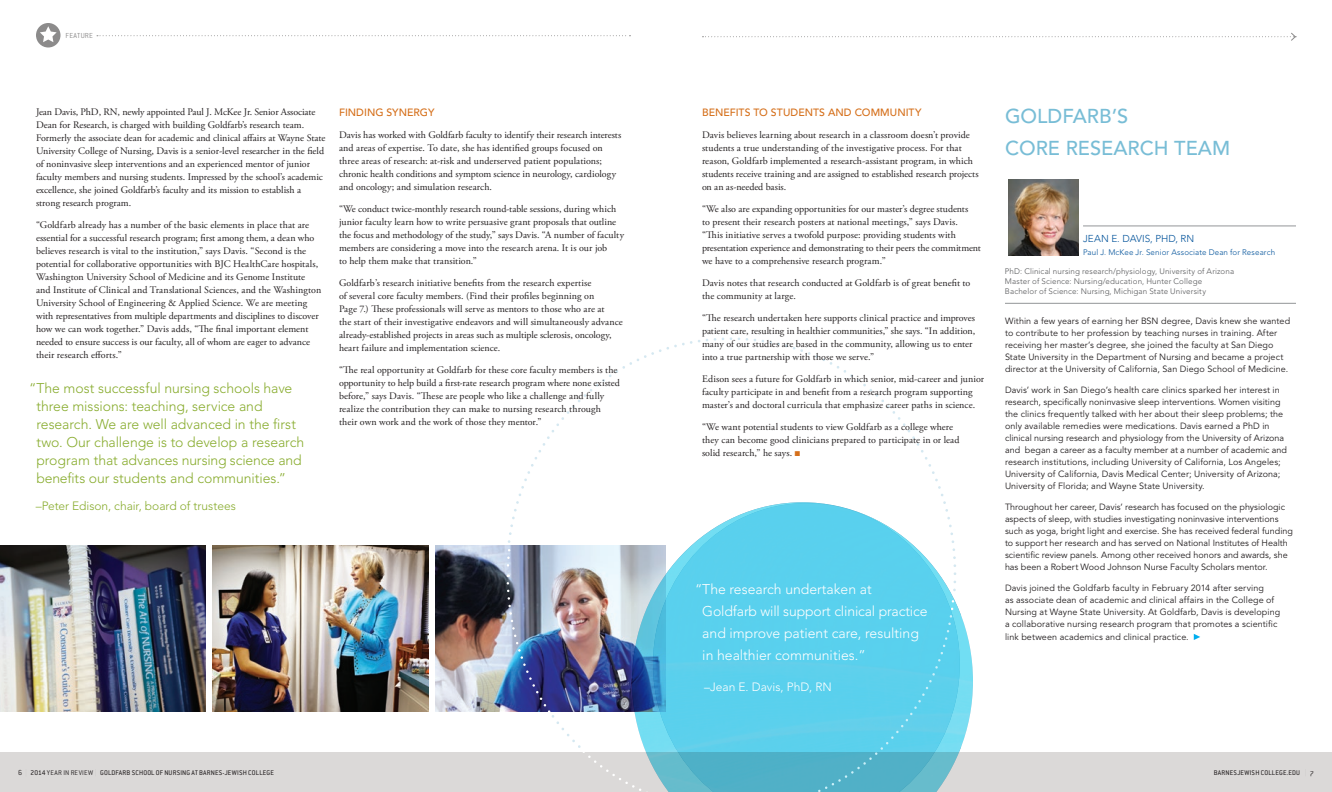
<style>
.page{position:relative;width:1332px;height:792px;background:#fff}
.page>*{position:absolute;margin:0;border:0;box-sizing:border-box;transform-origin:0 0}
.t1{font:500 20px/32px "Avenir";color:#78bdd6}
.t2{font:300 14px/18px "Avenir";letter-spacing:-.005em;color:#88ac2e}
.t3{font:300 14px/22px "Avenir";color:#fff}
.t4{font:300 12px "Avenir";color:#88ac2e}
.t5{font:300 12px "Avenir";color:#fff}
.t6{font:500 10.5px "Avenir";color:#d56f1a}
.t7{font:10px/13px "Adobe Garamond Pro";color:#231f20}
.t8{font:300 10px "Avenir";color:#01529a}
.t9{font:9px/12px "Avenir";letter-spacing:.005em;color:#231f20}
.t10{font:300 8px/10px "Avenir";letter-spacing:.015em;color:#57585a}
.t11{font:300 8px "Avenir";letter-spacing:.015em;color:#01529a}
.t12{font:300 8px "Conduit OSITC";letter-spacing:.025em;color:#8c8b8b}
.t13{font:7.5px "Conduit ITC";letter-spacing:.02em;color:#231f20}
.s1{color:#d56f1a}
.s2{font-family:"Conduit OSITC";font-weight:300;font-size:8px}
.s3{font-weight:300}
</style>
<div class="page">
<div style="left:666px;top:752px;width:666px;height:40px;background:#dbd9d8"></div>
<div style="left:0;top:752px;width:666px;height:40px;background:#dbd9d8"></div>
<img style="left:436px;top:545px;width:196px;height:167px">
<img style="left:632px;top:575px;width:341px;height:175px">
<svg style="left:505px;top:339px;width:212px;height:236px"></svg>
<img style="left:505px;top:581px;width:148px;height:210px">
<svg style="left:702px;top:32px;width:595px;height:9px"></svg>
<svg style="left:36px;top:23px;width:25px;height:25px"></svg>
<svg style="left:97px;top:35px;width:534px;height:1px"></svg>
<img style="left:1008px;top:180px;width:71px;height:76px">
<img style="left:0;top:545px;width:205px;height:167px">
<img style="left:213px;top:545px;width:215px;height:167px">
<svg style="left:754px;top:339px;width:192px;height:164px"></svg>
<svg style="left:508px;top:340px;width:192px;height:203px"></svg>
<svg style="left:551px;top:715px;width:30px;height:33px"></svg>
<hr style="left:1083px;top:226px;width:213px;height:1px;background:#939598">
<hr style="left:1005px;top:303px;width:291px;height:1px;background:#939598">
<svg style="left:1194px;top:634px;width:6px;height:6px"></svg>
<img style="left:653px;top:503px;width:307px;height:289px">
<p class="t12" style="left:66px;top:31px;width:29px">FEATURE</p>
<p class="t7" style="left:36px;top:106px;width:291px">Jean Davis, PhD, RN, newly appointed Paul J. McKee Jr. Senior Associate Dean for Research, is charged with building Goldfarb’s research team.<br>Formerly the associate dean for academic and clinical affairs at Wayne State University College of Nursing, Davis is a senior-level researcher in the field of noninvasive sleep interventions and an experienced mentor of junior faculty members and nursing students. Impressed by the school’s academic excellence, she joined Goldfarb’s faculty and its mission to establish a strong research program.</p>
<p class="t7" style="left:36px;top:219px;width:287px">“Goldfarb already has a number of the basic elements in place that are essential for a successful research program; first among them, a dean who believes research is vital to the institution,” says Davis. “Second is the potential for collaborative opportunities with BJC HealthCare hospitals, Washington University School of Medicine and its Genome Institute and Institute of Clinical and Translational Sciences, and the Washington University School of Engineering &amp; Applied Science. We are meeting with representatives from multiple departments and disciplines to discover how we can work together.” Davis adds, “The final important element needed to ensure success is our faculty, all of whom are eager to advance their research efforts.”</p>
<p class="t2" style="left:36px;top:379px;width:269px;text-indent:-7px">“The most successful nursing schools have three missions: teaching, service and research. We are well advanced in the first two. Our challenge is to develop a research program that advances nursing science and benefits our students and communities.”</p>
<p class="t4" style="left:36px;top:499px;width:202px">–Peter Edison, chair, board of trustees</p>
<p class="t6" style="left:339px;top:106px;width:97px">FINDING SYNERGY</p>
<p class="t7" style="left:339px;top:129px;width:284px">Davis has worked with Goldfarb faculty to identify their research interests and areas of expertise. To date, she has identified groups focused on three areas of research: at-risk and underserved patient populations; chronic health conditions and symptom science in neurology, cardiology and oncology; and simulation research.</p>
<p class="t7" style="left:339px;top:203px;width:287px">“We conduct twice-monthly research round-table sessions, during which junior faculty learn how to write persuasive grant proposals that outline the focus and methodology of the study,” says Davis. “A number of faculty members are considering a move into the research arena. It is our job<br>to help them make that transition.”</p>
<p class="t7" style="left:339px;top:277px;width:285px">Goldfarb’s research initiative benefits from the research expertise<br>of several core faculty members. (Find their profiles beginning on<br>Page 7.) These professionals will serve as mentors to those who are at<br>the start of their investigative endeavors and will simultaneously advance already-established projects in areas such as multiple sclerosis, oncology, heart failure and implementation science.</p>
<p class="t7" style="left:339px;top:364px;width:282px">“The real opportunity at Goldfarb for these core faculty members is the opportunity to help build a first-rate research program where none existed before,” says Davis. “These are people who like a challenge and fully realize the contribution they can make to nursing research through their own work and the work of those they mentor.”</p>
<p class="t6" style="left:702px;top:106px;width:221px">BENEFITS TO STUDENTS AND COMMUNITY</p>
<p class="t7" style="left:702px;top:129px;width:278px">Davis believes learning about research in a classroom doesn’t provide students a true understanding of the investigative process. For that reason, Goldfarb implemented a research-assistant program, in which students receive training and are assigned to established research projects on an as-needed basis.</p>
<p class="t7" style="left:702px;top:203px;width:280px">“We also are expanding opportunities for our master’s degree students<br>to present their research posters at national meetings,” says Davis. “This initiative serves a twofold purpose: providing students with presentation experience and demonstrating to their peers the commitment we have to a comprehensive research program.”</p>
<p class="t7" style="left:702px;top:277px;width:270px">Davis notes that research conducted at Goldfarb is of great benefit to the community at large.</p>
<p class="t7" style="left:702px;top:312px;width:275px">“The research undertaken here supports clinical practice and improves patient care, resulting in healthier communities,” she says. “In addition, many of our studies are based in the community, allowing us to enter into a true partnership with those we serve.”</p>
<p class="t7" style="left:702px;top:373px;width:284px">Edison sees a future for Goldfarb in which senior, mid-career and junior faculty participate in and benefit from a research program supporting master’s and doctoral curricula that emphasize career paths in science.</p>
<p class="t7" style="left:702px;top:421px;width:259px">“We want potential students to view Goldfarb as a college where they can become good clinicians prepared to participate in or lead solid research,” he says. <span class="s1">■</span></p>
<h2 class="t3" style="left:702px;top:578px;width:227px;text-indent:-7px">“The research undertaken at Goldfarb will support clinical practice and improve patient care, resulting in healthier communities.”</h2>
<p class="t5" style="left:704px;top:680px;width:129px">–Jean E. Davis, PhD, RN</p>
<h1 class="t1" style="left:1005px;top:101px;width:227px">GOLDFARB’S<br>CORE RESEARCH TEAM</h1>
<p class="t8" style="left:1083px;top:232px;width:113px">JEAN E. DAVIS, PHD, RN</p>
<p class="t11" style="left:1083px;top:248px;width:194px">Paul J. McKee Jr. Senior Associate Dean for Research</p>
<p class="t10" style="left:1005px;top:266px;width:231px">PhD: Clinical nursing research/physiology, University of Arizona<br>Master of Science: Nursing/education, Hunter College<br>Bachelor of Science: Nursing, Michigan State University</p>
<p class="t9" style="left:1005px;top:315px;width:287px">Within a few years of earning her BSN degree, Davis knew she wanted to contribute to her profession by teaching nurses in training. After receiving her master’s degree, she joined the faculty at San Diego State University in the Department of Nursing and became a project director at the University of California, San Diego School of Medicine.</p>
<p class="t9" style="left:1005px;top:384px;width:284px">Davis’ work in San Diego’s health care clinics sparked her interest in research, specifically noninvasive sleep interventions. Women visiting the clinics frequently talked with her about their sleep problems; the only available remedies were medications. Davis earned a PhD in clinical nursing research and physiology from the University of Arizona and began a career as a faculty member at a number of academic and research institutions, including University of California, Los Angeles; University of California, Davis Medical Center; University of Arizona; University of Florida; and Wayne State University.</p>
<p class="t9" style="left:1005px;top:501px;width:289px">Throughout her career, Davis’ research has focused on the physiologic aspects of sleep, with studies investigating noninvasive interventions such as yoga, bright light and exercise. She has received federal funding to support her research and has served on National Institutes of Health scientific review panels. Among other received honors and awards, she has been a Robert Wood Johnson Nurse Faculty Scholars mentor.</p>
<p class="t9" style="left:1005px;top:582px;width:277px">Davis joined the Goldfarb faculty in February 2014 after serving<br>as associate dean of academic and clinical affairs in the College of Nursing at Wayne State University. At Goldfarb, Davis is developing a collaborative nursing research program that promotes a scientific</p>
<p class="t9" style="left:1005px;top:631px;width:185px">link between academics and clinical practice.</p>
<p class="t13" style="left:18px;top:768px;width:257px"><span class="s2">6</span> 2014 <span class="s3">YEAR IN REVIEW</span> GOLDFARB SCHOOL OF NURSING AT BARNES-JEWISH COLLEGE</p>
<p class="t13" style="left:1214px;top:768px;width:102px">BARNESJEWISH COLLEGE.EDU <span class="s2">7</span></p>
</div>
